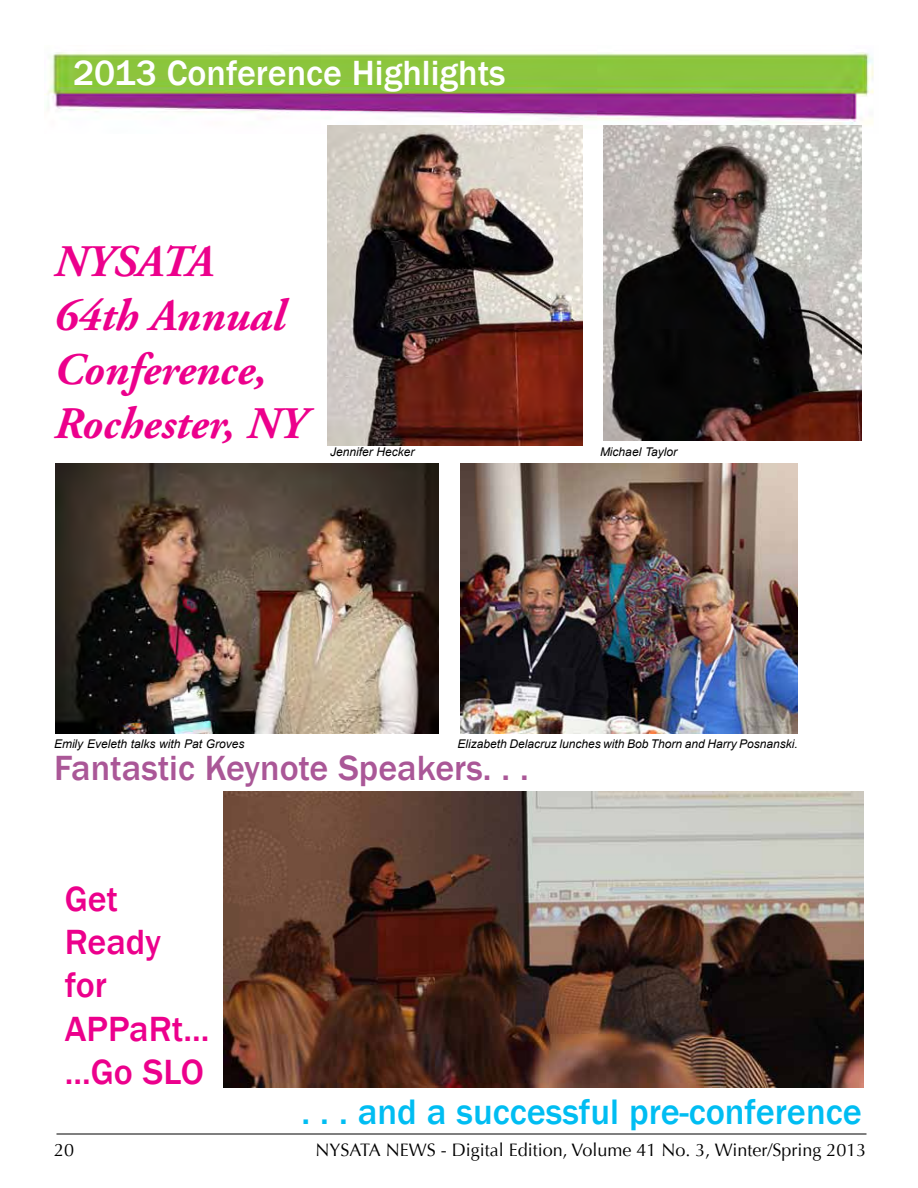
<style>
.page{position:relative;width:918px;height:1188px;background:#fff}
.page>*{position:absolute;margin:0;border:0;box-sizing:border-box;transform-origin:0 0}
.t1{font:italic 700 45px/54px "Adobe Garamond Pro";color:#ec008c}
.t2{font:500 36.45px "Franklin Gothic";color:#00bdf2}
.t3{font:500 36px/43.2px "Franklin Gothic";color:#ec008c}
.t4{font:500 36px "Franklin Gothic";color:#aa5797}
.t5{font:500 36px "Franklin Gothic";color:#fff}
.t6{font:18px "Optima";color:#000}
.t7{font:italic 12px "Arial";color:#000}
</style>
<div class="page">
<hr style="left:57px;top:1134px;width:810px;height:1px;background:#000">
<img style="left:45px;top:52px;width:829px;height:81px">
<img style="left:327px;top:126px;width:255px;height:319px">
<img style="left:603px;top:126px;width:258px;height:314px">
<img style="left:55px;top:464px;width:384px;height:269px">
<img style="left:460px;top:464px;width:338px;height:269px">
<img style="left:224px;top:792px;width:640px;height:295px">
<h3 class="t5" style="left:73px;top:51px;width:434px">2013 Conference Highlights</h3>
<h1 class="t1" style="left:54px;top:235px;width:254px">NYSATA<br>64th Annual<br>Conference,<br>Rochester, NY</h1>
<p class="t7" style="left:330px;top:444px;width:86px">Jennifer Hecker</p>
<p class="t7" style="left:600px;top:444px;width:79px">Michael Taylor</p>
<p class="t7" style="left:54px;top:736px;width:192px">Emily Eveleth talks with Pat Groves</p>
<p class="t7" style="left:458px;top:736px;width:342px">Elizabeth Delacruz lunches with Bob Thorn and Harry Posnanski.</p>
<h3 class="t4" style="left:54px;top:746px;width:476px">Fantastic Keynote Speakers. . .</h3>
<h3 class="t3" style="left:65px;top:878px;width:146px">Get<br>Ready for<br>APPaRt... ...Go SLO</h3>
<h2 class="t2" style="left:302px;top:1089px;width:562px">. . . and a successful pre-conference</h2>
<h3 class="t6" style="left:54px;top:1139px;width:22px">20</h3>
<h3 class="t6" style="left:316px;top:1139px;width:552px">NYSATA NEWS - Digital Edition, Volume 41 No. 3, Winter/Spring 2013</h3>
</div>
